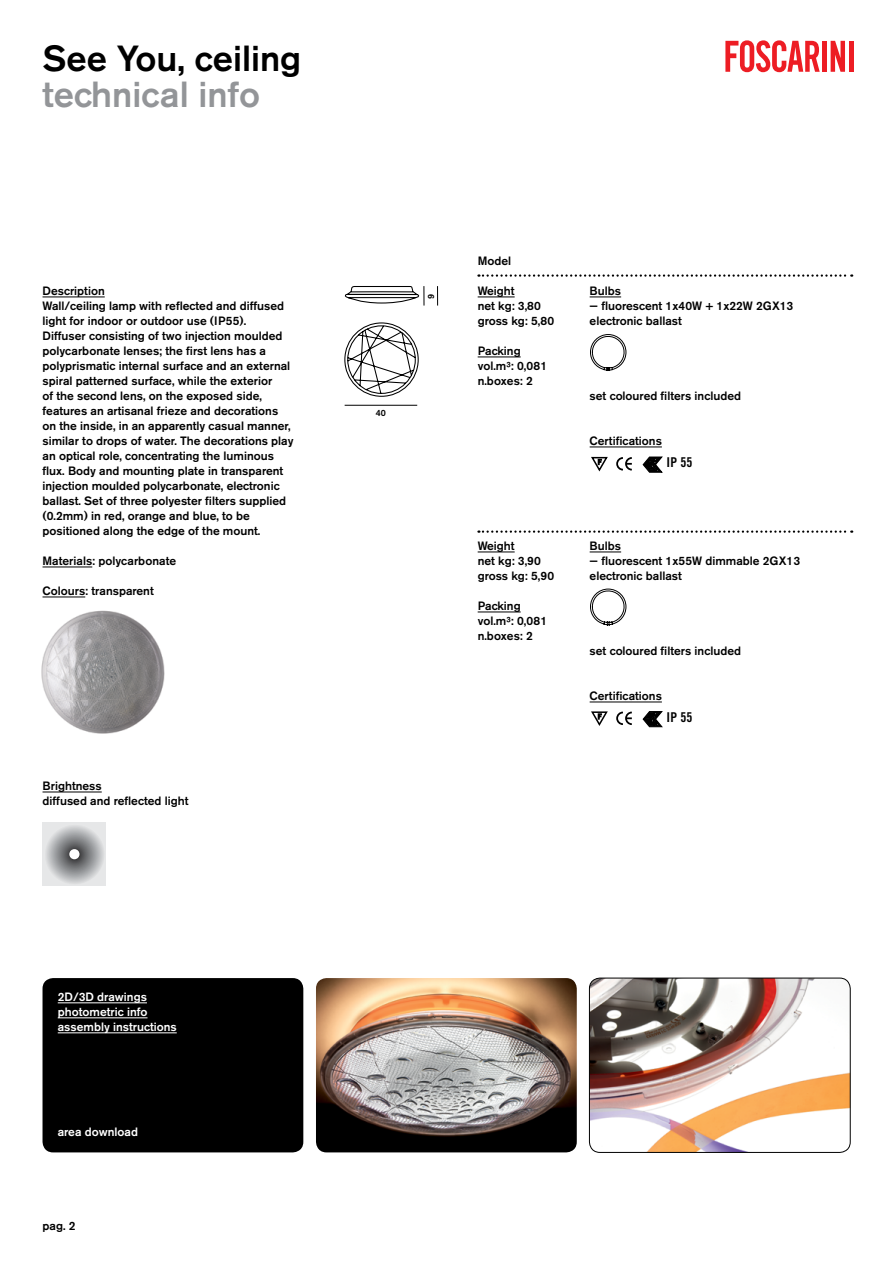
<style>
.page{position:relative;width:893px;height:1263px;background:#fff}
.page>*{position:absolute;margin:0;border:0;box-sizing:border-box;transform-origin:0 0}
.t1{font:500 36px "Akzidenz Grotesk BE";color:#000}
.t2{font:500 36px "Akzidenz Grotesk BE";color:#939598}
.t3{font:13.5px "Trade Gothic Bold Cond Twenty";color:#000}
.t4{font:500 12px/15px "Akzidenz Grotesk BE";color:#000}
.t5{font:500 12px/15px "Akzidenz Grotesk BE";color:#fff}
.t6{font:500 9px "Akzidenz Grotesk BE";color:#000}
</style>
<div class="page">
<hr style="left:43px;top:297px;width:62px;height:1px;background:#000">
<hr style="left:43px;top:567px;width:49px;height:1px;background:#000">
<hr style="left:43px;top:597px;width:42px;height:1px;background:#000">
<hr style="left:43px;top:792px;width:59px;height:1px;background:#000">
<hr style="left:478px;top:297px;width:37px;height:1px;background:#000">
<hr style="left:478px;top:357px;width:43px;height:1px;background:#000">
<hr style="left:478px;top:552px;width:37px;height:1px;background:#000">
<hr style="left:478px;top:612px;width:43px;height:1px;background:#000">
<hr style="left:590px;top:297px;width:31px;height:1px;background:#000">
<hr style="left:590px;top:447px;width:72px;height:1px;background:#000">
<hr style="left:590px;top:552px;width:31px;height:1px;background:#000">
<hr style="left:590px;top:702px;width:72px;height:1px;background:#000">
<img style="left:41px;top:610px;width:124px;height:124px">
<div style="left:43px;top:822px;width:63px;height:64px;background:#e6e7e8"></div>
<svg style="left:44px;top:824px;width:61px;height:60px"></svg>
<div style="left:69px;top:849px;width:11px;height:10px;background:#fff;border-radius:50%"></div>
<svg style="left:831px;top:41px;width:14px;height:31px"></svg>
<div style="left:822px;top:41px;width:5px;height:31px;background:#ed1d24"></div>
<hr style="left:849px;top:41px;width:4px;height:31px;background:#ed1d24">
<svg style="left:725px;top:40px;width:95px;height:32px"></svg>
<div style="left:43px;top:978px;width:260px;height:174px;background:#000;border-radius:11px"></div>
<img style="left:316px;top:978px;width:261px;height:174px">
<img style="left:589px;top:978px;width:261px;height:174px">
<div style="left:589px;top:978px;width:261px;height:175px;border:1px solid #000;border-radius:11px"></div>
<hr style="left:58px;top:1002px;width:89px;height:1px;background:#fff">
<hr style="left:58px;top:1017px;width:89px;height:1px;background:#fff">
<hr style="left:58px;top:1032px;width:119px;height:1px;background:#fff">
<svg style="left:591px;top:456px;width:17px;height:16px"></svg>
<svg style="left:643px;top:457px;width:19px;height:15px"></svg>
<svg style="left:616px;top:457px;width:16px;height:14px"></svg>
<svg style="left:591px;top:711px;width:17px;height:15px"></svg>
<svg style="left:643px;top:711px;width:19px;height:16px"></svg>
<svg style="left:616px;top:711px;width:16px;height:14px"></svg>
<svg style="left:590px;top:334px;width:37px;height:37px"></svg>
<svg style="left:590px;top:588px;width:37px;height:38px"></svg>
<hr style="left:345px;top:405px;width:72px;height:1px;background:#000">
<svg style="left:344px;top:286px;width:81px;height:111px"></svg>
<svg style="left:437px;top:286px;width:1px;height:20px"></svg>
<svg style="left:478px;top:530px;width:374px;height:3px"></svg>
<svg style="left:478px;top:274px;width:374px;height:3px"></svg>
<h1 class="t1" style="left:43px;top:36px;width:260px">See You, ceiling</h1>
<h1 class="t2" style="left:43px;top:72px;width:219px">technical info</h1>
<p class="t4" style="left:43px;top:283px;width:253px">Description<br>Wall/ceiling lamp with reflected and diffused light for indoor or outdoor use (IP55).<br>Diffuser consisting of two injection moulded polycarbonate lenses; the first lens has a polyprismatic internal surface and an external spiral patterned surface, while the exterior<br>of the second lens, on the exposed side, features an artisanal frieze and decorations on the inside, in an apparently casual manner, similar to drops of water. The decorations play an optical role, concentrating the luminous flux. Body and mounting plate in transparent injection moulded polycarbonate, electronic ballast. Set of three polyester filters supplied (0.2mm) in red, orange and blue, to be positioned along the edge of the mount.</p>
<p class="t4" style="left:43px;top:553px;width:135px">Materials: polycarbonate</p>
<p class="t4" style="left:43px;top:583px;width:113px">Colours: transparent</p>
<p class="t4" style="left:43px;top:778px;width:147px">Brightness<br>diffused and reflected light</p>
<p class="t5" style="left:58px;top:989px;width:120px">2D/3D drawings photometric info assembly instructions</p>
<p class="t5" style="left:58px;top:1124px;width:82px">area download</p>
<p class="t4" style="left:43px;top:1218px;width:34px">pag. 2</p>
<p class="t6" style="left:426px;top:299px;width:7px;rotate:-90deg">9</p>
<p class="t6" style="left:376px;top:407px;width:12px">40</p>
<p class="t4" style="left:478px;top:253px;width:35px">Model</p>
<p class="t4" style="left:478px;top:283px;width:78px">Weight<br>net kg: 3,80 gross kg: 5,80</p>
<p class="t4" style="left:478px;top:343px;width:71px">Packing vol.m³: 0,081 n.boxes: 2</p>
<p class="t4" style="left:478px;top:538px;width:78px">Weight<br>net kg: 3,90 gross kg: 5,90</p>
<p class="t4" style="left:478px;top:598px;width:71px">Packing vol.m³: 0,081 n.boxes: 2</p>
<p class="t4" style="left:590px;top:283px;width:33px">Bulbs</p>
<p class="t4" style="left:590px;top:298px;width:205px">— fluorescent 1x40W + 1x22W 2GX13 electronic ballast</p>
<p class="t4" style="left:590px;top:388px;width:153px">set coloured filters included</p>
<p class="t4" style="left:590px;top:433px;width:74px">Certifications</p>
<p class="t3" style="left:667px;top:454px;width:27px">IP 55</p>
<p class="t4" style="left:590px;top:538px;width:33px">Bulbs</p>
<p class="t4" style="left:590px;top:553px;width:212px">— fluorescent 1x55W dimmable 2GX13 electronic ballast</p>
<p class="t4" style="left:590px;top:643px;width:153px">set coloured filters included</p>
<p class="t4" style="left:590px;top:688px;width:74px">Certifications</p>
<p class="t3" style="left:667px;top:708px;width:27px">IP 55</p>
</div>
